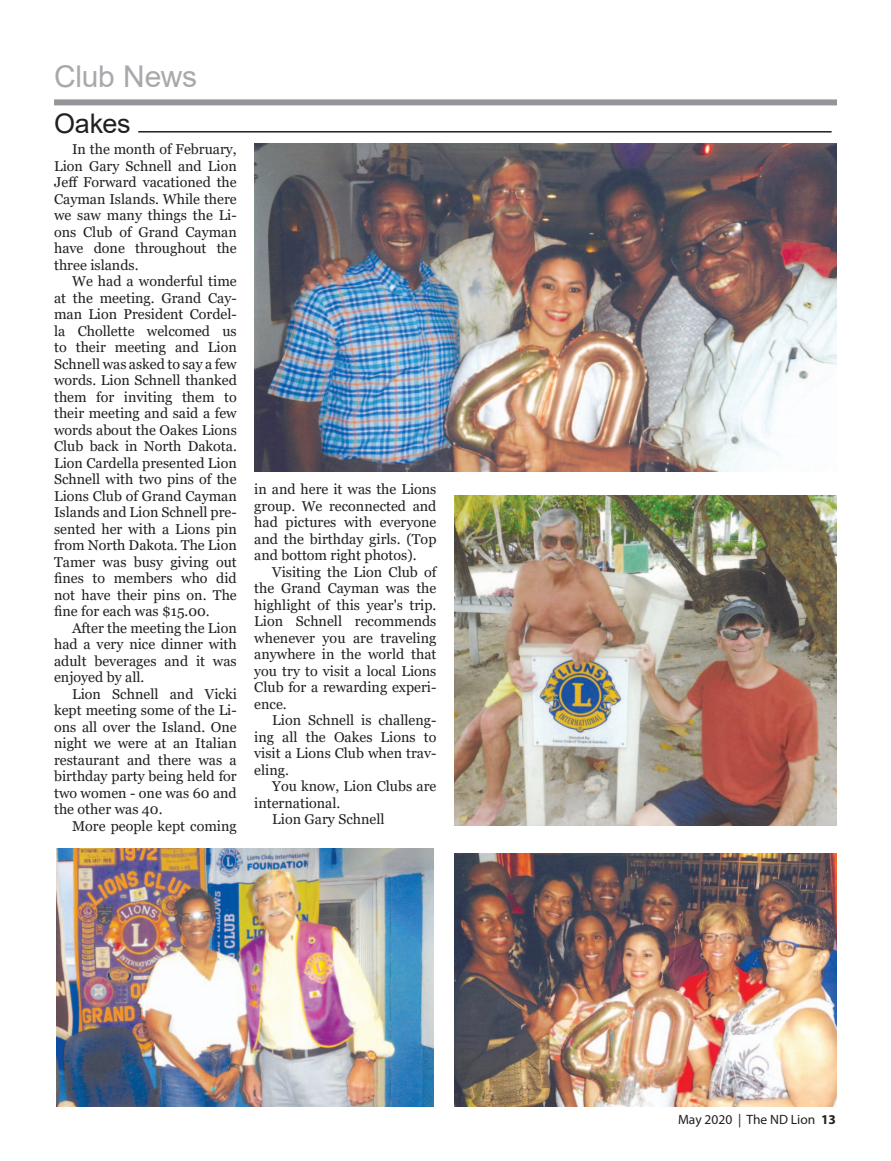
<style>
.page{position:relative;width:891px;height:1161px;background:#fff}
.page>*{position:absolute;margin:0;border:0;box-sizing:border-box;transform-origin:0 0}
.t1{font:30px "Arial";letter-spacing:-.01em;color:#a8a9ad}
.t2{font:27px "Arial";letter-spacing:-.01em;color:#231f20}
.t3{font:14.25px/16.5px "Georgia";color:#231f20;text-align:justify}
.t4{font:13.5px "Myriad Pro";color:#231f20}
.s1{font-weight:700}
</style>
<div class="page">
<div style="left:54px;top:99px;width:783px;height:6px;background:#939598"></div>
<hr style="left:138px;top:131px;width:694px;height:2px;background:#231f20">
<img style="left:57px;top:849px;width:377px;height:257px">
<img style="left:454px;top:853px;width:383px;height:253px">
<img style="left:455px;top:495px;width:382px;height:331px">
<img style="left:254px;top:144px;width:583px;height:327px">
<h1 class="t1" style="left:54px;top:60px;width:145px">Club News</h1>
<h2 class="t2" style="left:54px;top:108px;width:78px">Oakes</h2>
<p class="t3" style="left:54px;top:141px;width:184px;text-indent:18px">In the month of February, Lion Gary Schnell and Lion Jeff Forward vacationed the Cayman Islands. While there we saw many things the Li&shy;ons Club of Grand Cayman have done throughout the three islands.</p>
<p class="t3" style="left:54px;top:273px;width:184px;text-indent:18px">We had a wonderful time at the meeting. Grand Cay&shy;man Lion President Cordel&shy;la Chollette welcomed us to their meeting and Lion Schnell was asked to say a few words. Lion Schnell thanked them for inviting them to their meeting and said a few words about the Oakes Lions Club back in North Dakota.<br>Lion Cardella presented Lion Schnell with two pins of the Lions Club of Grand Cayman Islands and Lion Schnell pre&shy;sented her with a Lions pin from North Dakota. The Lion Tamer was busy giving out fines to members who did not have their pins on. The fine for each was $15.00.</p>
<p class="t3" style="left:54px;top:620px;width:184px;text-indent:18px">After the meeting the Lion had a very nice dinner with adult beverages and it was enjoyed by all.</p>
<p class="t3" style="left:54px;top:686px;width:184px;text-indent:18px">Lion Schnell and Vicki kept meeting some of the Li&shy;ons all over the Island. One night we were at an Italian restaurant and there was a birthday party being held for two women - one was 60 and the other was 40.</p>
<p class="t3" style="left:72px;top:818px;width:166px">More people kept coming</p>
<p class="t3" style="left:254px;top:481px;width:184px">in and here it was the Lions group. We reconnected and had pictures with everyone and the birthday girls. (Top and bottom right photos).</p>
<p class="t3" style="left:254px;top:563px;width:184px;text-indent:18px">Visiting the Lion Club of the Grand Cayman was the highlight of this year's trip.<br>Lion Schnell recommends whenever you are traveling anywhere in the world that you try to visit a local Lions Club for a rewarding experi&shy;ence.</p>
<p class="t3" style="left:254px;top:712px;width:184px;text-indent:18px">Lion Schnell is challeng&shy;ing all the Oakes Lions to visit a Lions Club when trav&shy;eling.</p>
<p class="t3" style="left:272px;top:778px;width:166px">You know, Lion Clubs are</p>
<p class="t3" style="left:254px;top:794px;width:88px">international.</p>
<p class="t3" style="left:272px;top:811px;width:114px">Lion Gary Schnell</p>
<p class="t4" style="left:678px;top:1114px;width:159px">May 2020 | The ND Lion <span class="s1">13</span></p>
</div>
